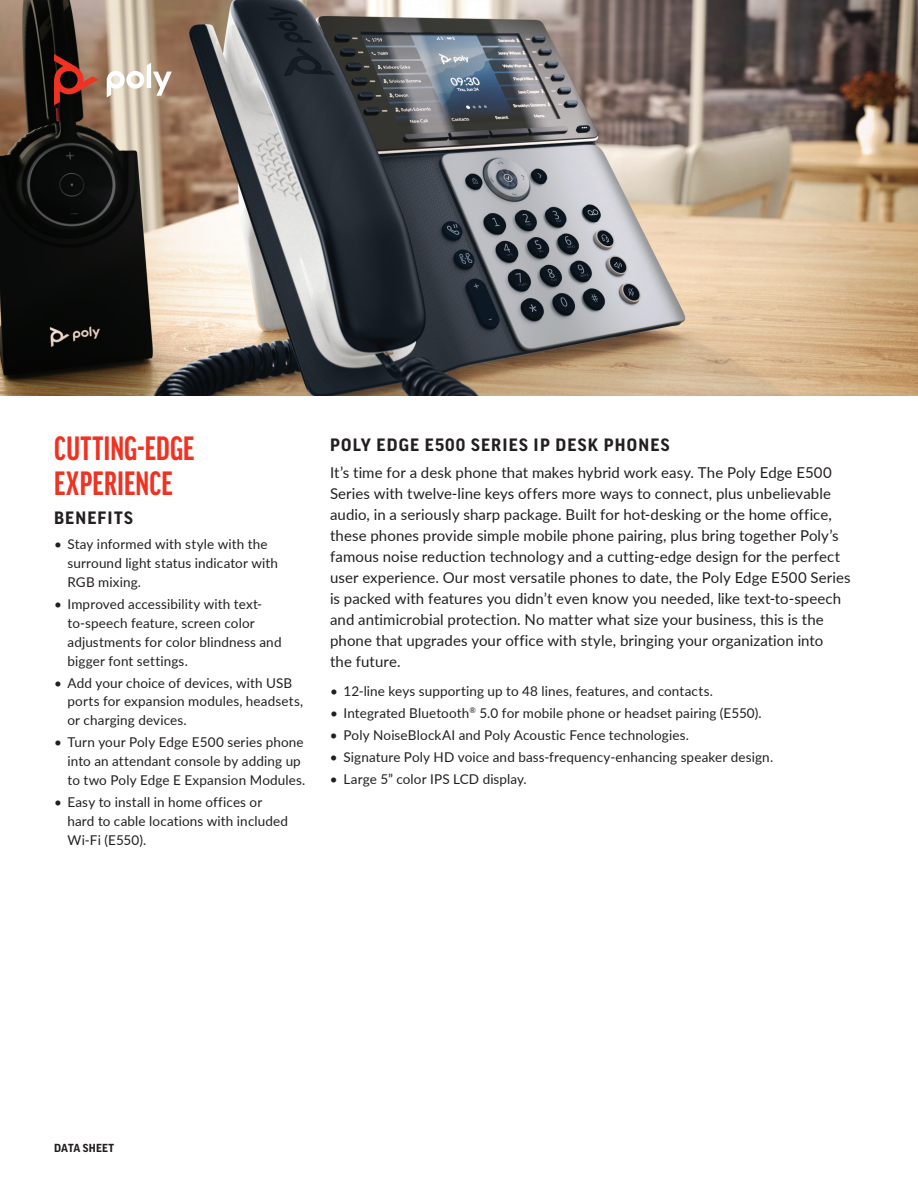
<style>
.page{position:relative;width:918px;height:1188px;background:#fff}
.page>*{position:absolute;margin:0;border:0;box-sizing:border-box;transform-origin:0 0}
.t1{font:700 extra-condensed 36px/34.5px "Good Headline Pro";letter-spacing:.01em;color:#e32}
.t2{font:700 17.25px "Good Pro";letter-spacing:.07em;color:#231f20}
.t3{font:15px/21px "Lato";letter-spacing:.005em;color:#231f20}
.t4{font:13.5px/18.9px "Lato";letter-spacing:.01em;color:#231f20}
.t5{font:700 11.25px "Good Pro";letter-spacing:.02em;color:#231f20}
</style>
<div class="page">
<img style="left:0;top:0;width:918px;height:396px">
<svg style="left:107px;top:63px;width:65px;height:34px"></svg>
<svg style="left:54px;top:54px;width:44px;height:51px;background:#843d2e"></svg>
<h1 class="t1" style="left:54px;top:431px;width:142px">CUTTING-EDGE<br>EXPERIENCE</h1>
<p class="t2" style="left:54px;top:508px;width:80px">BENEFITS</p>
<p class="t4" style="left:68px;top:534px;width:212px;text-indent:-14px">• Stay informed with style with the surround light status indicator with<br>RGB mixing.</p>
<p class="t4" style="left:68px;top:594px;width:216px;text-indent:-14px">• Improved accessibility with text&shy;to-speech feature, screen color adjustments for color blindness and bigger font settings.</p>
<p class="t4" style="left:68px;top:673px;width:237px;text-indent:-14px">• Add your choice of devices, with USB ports for expansion modules, headsets, or charging devices.</p>
<p class="t4" style="left:68px;top:732px;width:239px;text-indent:-14px">• Turn your Poly Edge E500 series phone into an attendant console by adding up to two Poly Edge E Expansion Modules.</p>
<p class="t4" style="left:68px;top:792px;width:222px;text-indent:-14px">• Easy to install in home offices or hard to cable locations with included<br>Wi-Fi (E550).</p>
<p class="t2" style="left:330px;top:435px;width:341px">POLY EDGE E500 SERIES IP DESK PHONES</p>
<p class="t3" style="left:330px;top:461px;width:522px">It’s time for a desk phone that makes hybrid work easy. The Poly Edge E500<br>Series with twelve-line keys offers more ways to connect, plus unbelievable audio, in a seriously sharp package. Built for hot-desking or the home office, these phones provide simple mobile phone pairing, plus bring together Poly’s famous noise reduction technology and a cutting-edge design for the perfect user experience. Our most versatile phones to date, the Poly Edge E500 Series is packed with features you didn’t even know you needed, like text-to-speech and antimicrobial protection. No matter what size your business, this is the phone that upgrades your office with style, bringing your organization into<br>the future.</p>
<p class="t4" style="left:330px;top:681px;width:384px">• 12-line keys supporting up to 48 lines, features, and contacts.</p>
<p class="t4" style="left:330px;top:703px;width:433px">• Integrated Bluetooth<sup>®</sup> 5.0 for mobile phone or headset pairing (E550).</p>
<p class="t4" style="left:330px;top:725px;width:360px">• Poly NoiseBlockAI and Poly Acoustic Fence technologies.</p>
<p class="t4" style="left:330px;top:747px;width:445px">• Signature Poly HD voice and bass-frequency-enhancing speaker design.</p>
<p class="t4" style="left:330px;top:769px;width:198px">• Large 5” color IPS LCD display.</p>
<p class="t5" style="left:54px;top:1142px;width:62px">DATA SHEET</p>
</div>
